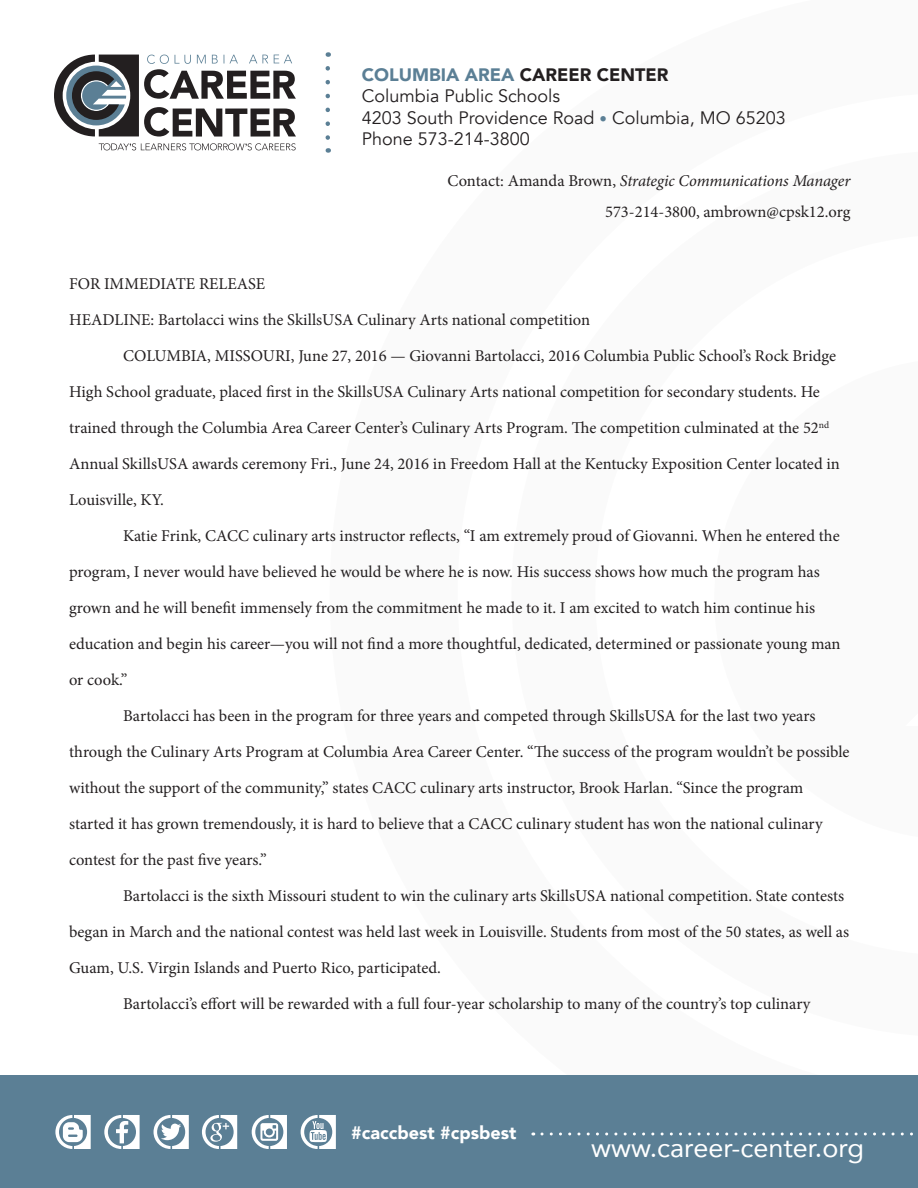
<style>
.page{position:relative;width:918px;height:1188px;background:#fff}
.page>*{position:absolute;margin:0;border:0;box-sizing:border-box;transform-origin:0 0}
.t1{font:27px "Avenir";color:#fff}
.t2{font:18px/21.6px "Avenir";color:#231f20}
.t3{font:900 18px "Avenir";color:#fff}
.t4{font:16.5px/31.5px "Minion Pro";color:#231f20;text-align:right}
.s1{font-weight:900;color:#5b7f95}
.s2{font-weight:900}
.s3{font-size:15px;color:#5b7f95}
.s4{font-style:italic}
</style>
<div class="page">
<div style="left:0;top:1076px;width:918px;height:112px;background:#5b7f95"></div>
<svg style="left:99px;top:143px;width:197px;height:7px"></svg>
<svg style="left:54px;top:55px;width:242px;height:82px"></svg>
<svg style="left:326px;top:68px;width:4px;height:85px"></svg>
<svg style="left:55px;top:1115px;width:36px;height:34px"></svg>
<svg style="left:104px;top:1115px;width:36px;height:34px"></svg>
<svg style="left:154px;top:1115px;width:35px;height:34px"></svg>
<svg style="left:202px;top:1115px;width:35px;height:34px"></svg>
<svg style="left:252px;top:1115px;width:35px;height:34px"></svg>
<svg style="left:301px;top:1115px;width:35px;height:34px"></svg>
<svg style="left:542px;top:1132px;width:371px;height:4px"></svg>
<p class="t2" style="left:362px;top:64px;width:426px"><span class="s1">COLUMBIA AREA</span> <span class="s2">CAREER CENTER<br></span>Columbia Public Schools<br>4203 South Providence Road <span class="s3">•</span> Columbia, MO 65203<br>Phone 573-214-3800</p>
<p class="t4" style="left:448px;top:165px;width:404px">Contact: Amanda Brown, <span class="s4">Strategic Communications Manager<br></span>573-214-3800, ambrown@cpsk12.org</p>
<p class="t4" style="left:69px;top:268px;width:198px">FOR IMMEDIATE RELEASE</p>
<p class="t4" style="left:69px;top:304px;width:523px">HEADLINE: Bartolacci wins the SkillsUSA Culinary Arts national competition</p>
<p class="t4" style="left:123px;top:340px;width:714px">COLUMBIA, MISSOURI, June 27, 2016 — Giovanni Bartolacci, 2016 Columbia Public School’s Rock Bridge</p>
<p class="t4" style="left:69px;top:376px;width:752px">High School graduate, placed first in the SkillsUSA Culinary Arts national competition for secondary students. He</p>
<p class="t4" style="left:69px;top:412px;width:762px">trained through the Columbia Area Career Center’s Culinary Arts Program. The competition culminated at the 52<sup>nd</sup></p>
<p class="t4" style="left:69px;top:448px;width:772px">Annual SkillsUSA awards ceremony Fri., June 24, 2016 in Freedom Hall at the Kentucky Exposition Center located in</p>
<p class="t4" style="left:69px;top:484px;width:96px">Louisville, KY.</p>
<p class="t4" style="left:123px;top:520px;width:718px">Katie Frink, CACC culinary arts instructor reflects, “I am extremely proud of Giovanni. When he entered the</p>
<p class="t4" style="left:69px;top:556px;width:752px">program, I never would have believed he would be where he is now. His success shows how much the program has</p>
<p class="t4" style="left:69px;top:592px;width:748px">grown and he will benefit immensely from the commitment he made to it. I am excited to watch him continue his</p>
<p class="t4" style="left:69px;top:628px;width:773px">education and begin his career—you will not find a more thoughtful, dedicated, determined or passionate young man</p>
<p class="t4" style="left:69px;top:664px;width:60px">or cook.”</p>
<p class="t4" style="left:123px;top:700px;width:694px">Bartolacci has been in the program for three years and competed through SkillsUSA for the last two years</p>
<p class="t4" style="left:69px;top:736px;width:782px">through the Culinary Arts Program at Columbia Area Career Center. “The success of the program wouldn’t be possible</p>
<p class="t4" style="left:69px;top:772px;width:736px">without the support of the community,” states CACC culinary arts instructor, Brook Harlan. “Since the program</p>
<p class="t4" style="left:69px;top:808px;width:755px">started it has grown tremendously, it is hard to believe that a CACC culinary student has won the national culinary</p>
<p class="t4" style="left:69px;top:844px;width:199px">contest for the past five years.”</p>
<p class="t4" style="left:123px;top:880px;width:723px">Bartolacci is the sixth Missouri student to win the culinary arts SkillsUSA national competition. State contests</p>
<p class="t4" style="left:69px;top:916px;width:782px">began in March and the national contest was held last week in Louisville. Students from most of the 50 states, as well as</p>
<p class="t4" style="left:69px;top:952px;width:373px">Guam, U.S. Virgin Islands and Puerto Rico, participated.</p>
<p class="t4" style="left:123px;top:988px;width:689px">Bartolacci’s effort will be rewarded with a full four-year scholarship to many of the country’s top culinary</p>
<p class="t3" style="left:351px;top:1118px;width:167px">#caccbest #cpsbest</p>
<h1 class="t1" style="left:591px;top:1126px;width:274px">www.career-center.org</h1>
</div>
